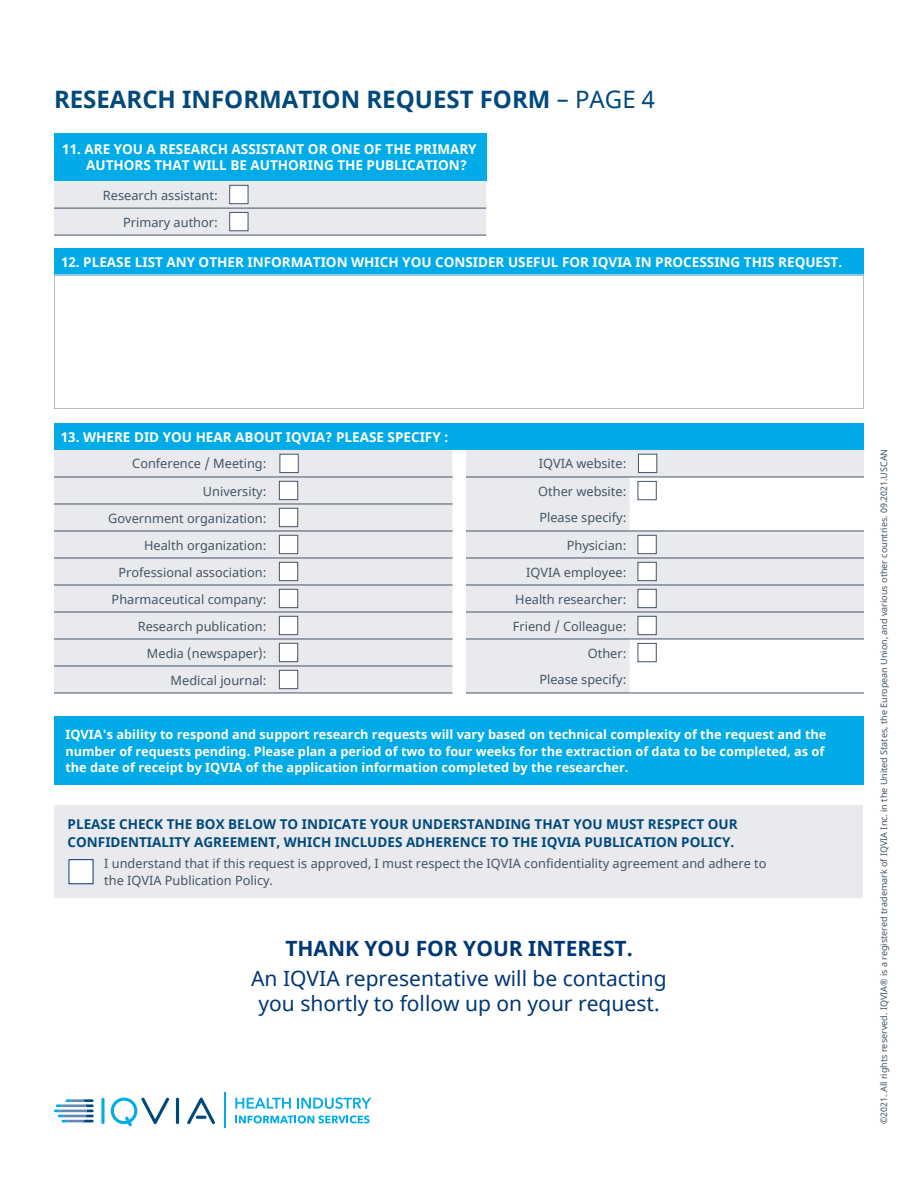
<style>
.page{position:relative;width:918px;height:1188px;background:#fff}
.page>*{position:absolute;margin:0;border:0;box-sizing:border-box;transform-origin:0 0}
.t1{font:700 24px "Noto Sans";color:#00497b}
.t2{font:21px/25.2px "Noto Sans";color:#013775;text-align:center}
.t3{font:700 21px "Noto Sans";color:#013775}
.t4{font:700 13.5px/16.2px "Noto Sans";color:#fff}
.t5{font:700 13.5px/18px "Noto Sans";color:#00497b}
.t6{font:12.75px/27px "Noto Sans";color:#425465;text-align:right}
.t7{font:700 12.75px/16.5px "Noto Sans";color:#fff}
.t8{font:9px "Noto Sans";color:#425465}
.s1{font-weight:400}
</style>
<div class="page">
<div style="left:54px;top:134px;width:432px;height:47px;background:#00abe7"></div>
<div style="left:54px;top:181px;width:432px;height:54px;background:#e9eaee"></div>
<hr style="left:54px;top:208px;width:167px;height:1px;background:#425465">
<hr style="left:221px;top:208px;width:265px;height:1px;background:#425465">
<hr style="left:54px;top:235px;width:167px;height:1px;background:#425465">
<hr style="left:221px;top:235px;width:265px;height:1px;background:#425465">
<div style="left:230px;top:185px;width:18px;height:19px;background:#fff"></div>
<div style="left:230px;top:185px;width:18px;height:19px;border:1px solid #425465"></div>
<div style="left:230px;top:212px;width:18px;height:19px;background:#fff"></div>
<div style="left:230px;top:212px;width:18px;height:19px;border:1px solid #425465"></div>
<div style="left:54px;top:248px;width:810px;height:27px;background:#00abe7"></div>
<div style="left:54px;top:423px;width:810px;height:27px;background:#00abe7"></div>
<svg style="left:54px;top:450px;width:810px;height:243px;background:#e8e9ed"></svg>
<hr style="left:54px;top:477px;width:217px;height:1px;background:#425465">
<hr style="left:271px;top:477px;width:182px;height:1px;background:#425465">
<hr style="left:54px;top:504px;width:217px;height:1px;background:#425465">
<hr style="left:271px;top:504px;width:182px;height:1px;background:#425465">
<hr style="left:54px;top:531px;width:217px;height:1px;background:#425465">
<hr style="left:271px;top:531px;width:182px;height:1px;background:#425465">
<hr style="left:54px;top:558px;width:217px;height:1px;background:#425465">
<hr style="left:271px;top:558px;width:182px;height:1px;background:#425465">
<hr style="left:54px;top:585px;width:217px;height:1px;background:#425465">
<hr style="left:271px;top:585px;width:182px;height:1px;background:#425465">
<hr style="left:54px;top:612px;width:217px;height:1px;background:#425465">
<hr style="left:271px;top:612px;width:182px;height:1px;background:#425465">
<hr style="left:54px;top:639px;width:217px;height:1px;background:#425465">
<hr style="left:271px;top:639px;width:182px;height:1px;background:#425465">
<hr style="left:54px;top:666px;width:217px;height:1px;background:#425465">
<hr style="left:271px;top:666px;width:182px;height:1px;background:#425465">
<hr style="left:54px;top:693px;width:217px;height:1px;background:#425465">
<hr style="left:271px;top:693px;width:182px;height:1px;background:#425465">
<hr style="left:466px;top:558px;width:164px;height:1px;background:#425465">
<hr style="left:630px;top:558px;width:234px;height:1px;background:#425465">
<hr style="left:466px;top:585px;width:164px;height:1px;background:#425465">
<hr style="left:630px;top:585px;width:234px;height:1px;background:#425465">
<hr style="left:466px;top:612px;width:164px;height:1px;background:#425465">
<hr style="left:630px;top:612px;width:234px;height:1px;background:#425465">
<hr style="left:466px;top:639px;width:164px;height:1px;background:#425465">
<hr style="left:630px;top:639px;width:234px;height:1px;background:#425465">
<hr style="left:466px;top:477px;width:164px;height:1px;background:#425465">
<hr style="left:630px;top:477px;width:234px;height:1px;background:#425465">
<hr style="left:466px;top:531px;width:164px;height:1px;background:#425465">
<hr style="left:630px;top:531px;width:234px;height:1px;background:#425465">
<hr style="left:466px;top:693px;width:164px;height:1px;background:#425465">
<hr style="left:630px;top:693px;width:234px;height:1px;background:#425465">
<div style="left:280px;top:454px;width:18px;height:19px;background:#fff"></div>
<div style="left:280px;top:454px;width:18px;height:19px;border:1px solid #425465"></div>
<div style="left:638px;top:454px;width:19px;height:19px;background:#fff"></div>
<div style="left:638px;top:454px;width:19px;height:19px;border:1px solid #425465"></div>
<div style="left:279px;top:481px;width:19px;height:19px;background:#fff"></div>
<div style="left:279px;top:481px;width:19px;height:19px;border:1px solid #425465"></div>
<div style="left:638px;top:481px;width:18px;height:19px;background:#fff"></div>
<div style="left:638px;top:481px;width:18px;height:19px;border:1px solid #425465"></div>
<div style="left:279px;top:508px;width:19px;height:19px;background:#fff"></div>
<div style="left:279px;top:508px;width:19px;height:19px;border:1px solid #425465"></div>
<div style="left:279px;top:535px;width:19px;height:19px;background:#fff"></div>
<div style="left:279px;top:535px;width:19px;height:19px;border:1px solid #425465"></div>
<div style="left:638px;top:535px;width:18px;height:19px;background:#fff"></div>
<div style="left:638px;top:535px;width:18px;height:19px;border:1px solid #425465"></div>
<div style="left:279px;top:562px;width:19px;height:19px;background:#fff"></div>
<div style="left:279px;top:562px;width:19px;height:19px;border:1px solid #425465"></div>
<div style="left:638px;top:562px;width:18px;height:19px;background:#fff"></div>
<div style="left:638px;top:562px;width:18px;height:19px;border:1px solid #425465"></div>
<div style="left:279px;top:589px;width:19px;height:19px;background:#fff"></div>
<div style="left:279px;top:589px;width:19px;height:19px;border:1px solid #425465"></div>
<div style="left:638px;top:589px;width:18px;height:19px;background:#fff"></div>
<div style="left:638px;top:589px;width:18px;height:19px;border:1px solid #425465"></div>
<div style="left:279px;top:616px;width:19px;height:19px;background:#fff"></div>
<div style="left:279px;top:616px;width:19px;height:19px;border:1px solid #425465"></div>
<div style="left:638px;top:616px;width:18px;height:19px;background:#fff"></div>
<div style="left:638px;top:616px;width:18px;height:19px;border:1px solid #425465"></div>
<div style="left:279px;top:643px;width:19px;height:19px;background:#fff"></div>
<div style="left:279px;top:643px;width:19px;height:19px;border:1px solid #425465"></div>
<div style="left:638px;top:643px;width:18px;height:19px;background:#fff"></div>
<div style="left:638px;top:643px;width:18px;height:19px;border:1px solid #425465"></div>
<div style="left:279px;top:670px;width:19px;height:19px;background:#fff"></div>
<div style="left:279px;top:670px;width:19px;height:19px;border:1px solid #425465"></div>
<div style="left:54px;top:716px;width:810px;height:69px;background:#00abe7"></div>
<div style="left:54px;top:805px;width:809px;height:93px;background:#e9eaee"></div>
<div style="left:69px;top:860px;width:24px;height:24px;background:#fff"></div>
<svg style="left:54px;top:275px;width:810px;height:134px"></svg>
<svg style="left:101px;top:1098px;width:4px;height:26px"></svg>
<hr style="left:176px;top:1098px;width:3px;height:26px;background:#00497b;border-radius:2px">
<svg style="left:110px;top:1097px;width:59px;height:30px"></svg>
<svg style="left:187px;top:1098px;width:28px;height:26px"></svg>
<svg style="left:235px;top:1098px;width:56px;height:11px"></svg>
<svg style="left:297px;top:1097px;width:74px;height:12px"></svg>
<svg style="left:235px;top:1115px;width:135px;height:9px"></svg>
<hr style="left:224px;top:1092px;width:1px;height:36px;background:#00abe7">
<svg style="left:54px;top:1099px;width:40px;height:23px"></svg>
<h1 class="t1" style="left:54px;top:82px;width:603px">RESEARCH INFORMATION REQUEST FORM <span class="s1">– PAGE 4</span></h1>
<p class="t4" style="left:86px;top:142px;width:392px;text-indent:-24px">11. ARE YOU A RESEARCH ASSISTANT OR ONE OF THE PRIMARY<br>AUTHORS THAT WILL BE AUTHORING THE PUBLICATION?</p>
<p class="t6" style="left:103px;top:182px;width:116px">Research assistant:<br>Primary author:</p>
<p class="t4" style="left:61px;top:254px;width:783px">12. PLEASE LIST ANY OTHER INFORMATION WHICH YOU CONSIDER USEFUL FOR IQVIA IN PROCESSING THIS REQUEST.</p>
<p class="t4" style="left:61px;top:429px;width:389px">13. WHERE DID YOU HEAR ABOUT IQVIA? PLEASE SPECIFY :</p>
<p class="t6" style="left:132px;top:451px;width:136px">Conference / Meeting:</p>
<p class="t6" style="left:539px;top:451px;width:89px">IQVIA website:</p>
<p class="t6" style="left:203px;top:478px;width:65px">University:</p>
<p class="t6" style="left:538px;top:478px;width:90px">Other website:</p>
<p class="t6" style="left:108px;top:505px;width:160px">Government organization:</p>
<p class="t6" style="left:539px;top:505px;width:89px">Please specify:</p>
<p class="t6" style="left:144px;top:532px;width:124px">Health organization:</p>
<p class="t6" style="left:567px;top:532px;width:61px">Physician:</p>
<p class="t6" style="left:119px;top:559px;width:150px">Professional association:</p>
<p class="t6" style="left:526px;top:559px;width:102px">IQVIA employee:</p>
<p class="t6" style="left:112px;top:586px;width:156px">Pharmaceutical company:</p>
<p class="t6" style="left:515px;top:586px;width:113px">Health researcher:</p>
<p class="t6" style="left:138px;top:613px;width:130px">Research publication:</p>
<p class="t6" style="left:513px;top:613px;width:115px">Friend / Colleague:</p>
<p class="t6" style="left:147px;top:640px;width:121px">Media (newspaper):</p>
<p class="t6" style="left:588px;top:640px;width:40px">Other:</p>
<p class="t6" style="left:171px;top:667px;width:97px">Medical journal:</p>
<p class="t6" style="left:539px;top:667px;width:89px">Please specify:</p>
<p class="t7" style="left:65px;top:727px;width:763px">IQVIA's ability to respond and support research requests will vary based on technical complexity of the request and the number of requests pending. Please plan a period of two to four weeks for the extraction of data to be completed, as of the date of receipt by IQVIA of the application information completed by the researcher.</p>
<p class="t5" style="left:68px;top:815px;width:672px">PLEASE CHECK THE BOX BELOW TO INDICATE YOUR UNDERSTANDING THAT YOU MUST RESPECT OUR<br>CONFIDENTIALITY AGREEMENT, WHICH INCLUDES ADHERENCE TO THE IQVIA PUBLICATION POLICY.</p>
<p class="t6" style="left:104px;top:856px;width:664px;line-height:16.5px;text-align:left">I understand that if this request is approved, I must respect the IQVIA confidentiality agreement and adhere to the IQVIA Publication Policy.</p>
<h2 class="t3" style="left:285px;top:934px;width:349px">THANK YOU FOR YOUR INTEREST.</h2>
<h2 class="t2" style="left:251px;top:967px;width:417px">An IQVIA representative will be contacting you shortly to follow up on your request.</h2>
<p class="t8" style="left:878px;top:1124px;width:677px;rotate:-90deg">©2021. All rights reserved. IQVIA® is a registered trademark of IQVIA Inc. in the United States, the European Union, and various other countries. 09.2021.USCAN</p>
</div>
